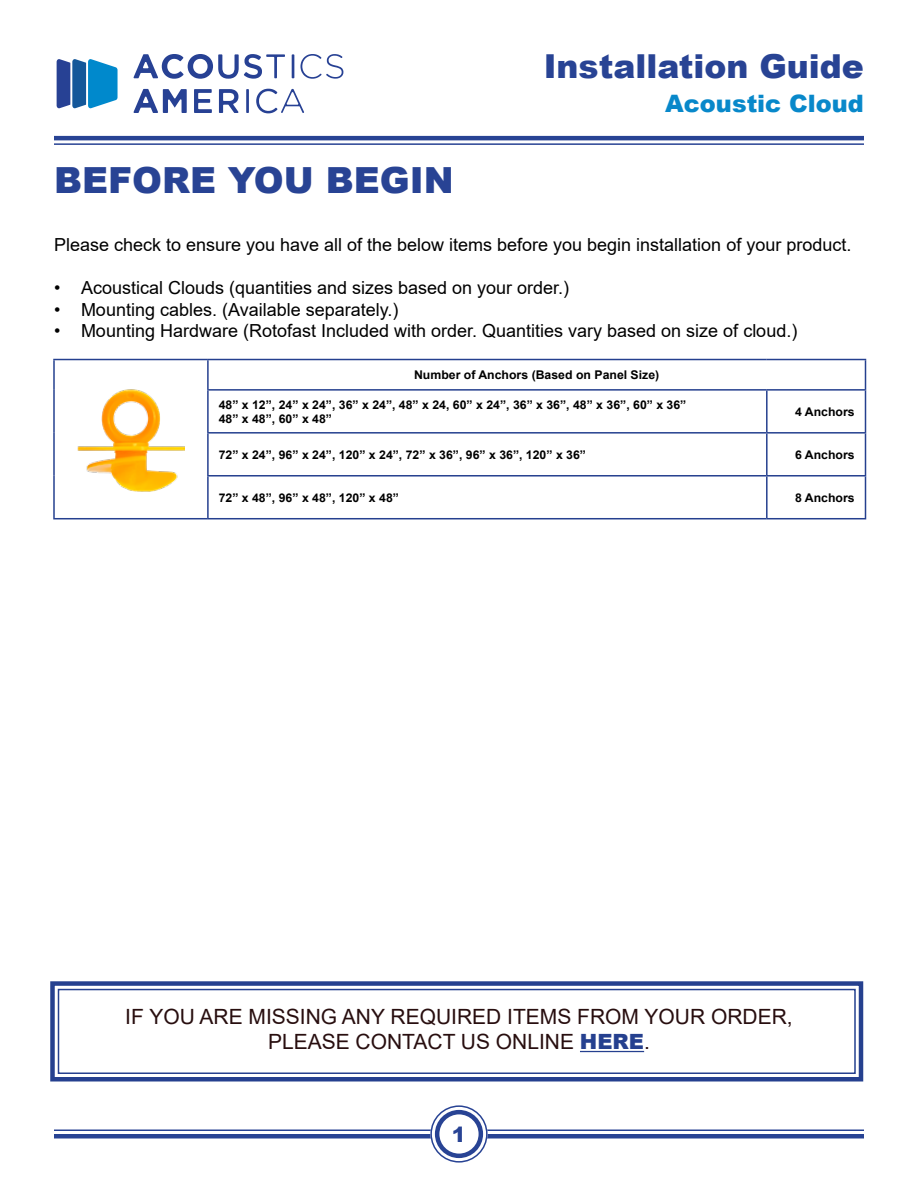
<style>
.page{position:relative;width:918px;height:1188px;background:#fff}
.page>*{position:absolute;margin:0;border:0;box-sizing:border-box;transform-origin:0 0}
.t1{font:900 36px "Arial";color:#284394}
.t2{font:900 33px "Arial";color:#284394}
.t3{font:900 24px "Arial";color:#0888ca}
.t4{font:21px/25.2px "Arial";color:#280e0f;text-align:center}
.t5{font:900 21px "Arial";color:#284394}
.t6{font:18px "Arial";color:#000}
.t7{font:700 12px/14.4px "Arial";color:#000}
.s1{font-weight:900;color:#25408f}
</style>
<div class="page">
<svg style="left:56px;top:59px;width:62px;height:50px;background:#3f87c0"></svg>
<svg style="left:133px;top:54px;width:152px;height:25px"></svg>
<hr style="left:292px;top:54px;width:2px;height:24px;background:#274194">
<svg style="left:300px;top:54px;width:43px;height:25px"></svg>
<svg style="left:133px;top:89px;width:54px;height:24px"></svg>
<svg style="left:194px;top:89px;width:18px;height:24px"></svg>
<svg style="left:219px;top:89px;width:20px;height:24px"></svg>
<hr style="left:246px;top:89px;width:3px;height:24px;background:#274194">
<svg style="left:256px;top:89px;width:48px;height:24px"></svg>
<hr style="left:54px;top:136px;width:810px;height:4px;background:#284394">
<hr style="left:54px;top:143px;width:810px;height:2px;background:#284394">
<hr style="left:54px;top:1129px;width:810px;height:2px;background:#284394">
<hr style="left:54px;top:1134px;width:810px;height:4px;background:#284394">
<svg style="left:435px;top:1110px;width:48px;height:48px"></svg>
<div style="left:430px;top:1105px;width:58px;height:58px;border:9px solid #fff;border-radius:50%"></div>
<div style="left:430px;top:1105px;width:58px;height:58px;border:2px solid #284394;border-radius:50%"></div>
<div style="left:435px;top:1110px;width:48px;height:48px;border:4px solid #284394;border-radius:50%"></div>
<img style="left:77px;top:389px;width:108px;height:103px">
<svg style="left:50px;top:981px;width:814px;height:101px"></svg>
<div style="left:58px;top:989px;width:798px;height:85px;border:2px solid #25408f"></div>
<hr style="left:53px;top:359px;width:155px;height:1px;background:#25408f">
<hr style="left:53px;top:360px;width:2px;height:30px;background:#25408f">
<hr style="left:53px;top:390px;width:2px;height:43px;background:#25408f">
<hr style="left:53px;top:433px;width:2px;height:43px;background:#25408f">
<hr style="left:53px;top:476px;width:2px;height:42px;background:#25408f">
<hr style="left:53px;top:518px;width:155px;height:1px;background:#25408f">
<hr style="left:208px;top:359px;width:559px;height:1px;background:#25408f">
<hr style="left:207px;top:360px;width:2px;height:29px;background:#25408f">
<hr style="left:767px;top:359px;width:99px;height:1px;background:#25408f">
<svg style="left:865px;top:360px;width:1px;height:29px"></svg>
<hr style="left:207px;top:389px;width:560px;height:2px;background:#25408f">
<hr style="left:207px;top:391px;width:2px;height:41px;background:#25408f">
<hr style="left:767px;top:389px;width:99px;height:2px;background:#25408f">
<hr style="left:766px;top:391px;width:2px;height:41px;background:#25408f">
<hr style="left:865px;top:391px;width:1px;height:41px;background:#25408f">
<hr style="left:207px;top:432px;width:560px;height:2px;background:#25408f">
<hr style="left:207px;top:434px;width:2px;height:41px;background:#25408f">
<hr style="left:767px;top:432px;width:99px;height:2px;background:#25408f">
<hr style="left:766px;top:434px;width:2px;height:41px;background:#25408f">
<hr style="left:865px;top:434px;width:1px;height:41px;background:#25408f">
<hr style="left:207px;top:475px;width:560px;height:2px;background:#25408f">
<hr style="left:207px;top:477px;width:2px;height:41px;background:#25408f">
<hr style="left:767px;top:475px;width:99px;height:2px;background:#25408f">
<hr style="left:766px;top:477px;width:2px;height:41px;background:#25408f">
<hr style="left:865px;top:477px;width:1px;height:41px;background:#25408f">
<hr style="left:208px;top:518px;width:559px;height:1px;background:#25408f">
<hr style="left:767px;top:518px;width:99px;height:1px;background:#25408f">
<h1 class="t1" style="left:54px;top:154px;width:401px">BEFORE YOU BEGIN</h1>
<h2 class="t2" style="left:544px;top:42px;width:322px">Installation Guide</h2>
<h3 class="t3" style="left:665px;top:86px;width:200px">Acoustic Cloud</h3>
<p class="t6" style="left:54px;top:232px;width:799px">Please check to ensure you have all of the below items before you begin installation of your product.</p>
<p class="t6" style="left:54px;top:275px;width:517px">• Acoustical Clouds (quantities and sizes based on your order.)</p>
<p class="t6" style="left:54px;top:297px;width:346px">• Mounting cables. (Available separately.)</p>
<p class="t6" style="left:54px;top:318px;width:745px">• Mounting Hardware (Rotofast Included with order. Quantities vary based on size of cloud.)</p>
<p class="t7" style="left:414px;top:368px;width:247px">Number of Anchors (Based on Panel Size)</p>
<p class="t7" style="left:219px;top:397px;width:469px">48” x 12”, 24” x 24”, 36” x 24”, 48” x 24, 60” x 24”, 36” x 36”, 48” x 36”, 60” x 36”<br>48” x 48”, 60” x 48”</p>
<p class="t7" style="left:795px;top:404px;width:61px">4 Anchors</p>
<p class="t7" style="left:219px;top:447px;width:369px">72” x 24”, 96” x 24”, 120” x 24”, 72” x 36”, 96” x 36”, 120” x 36”</p>
<p class="t7" style="left:795px;top:447px;width:61px">6 Anchors</p>
<p class="t7" style="left:219px;top:490px;width:182px">72” x 48”, 96” x 48”, 120” x 48”</p>
<p class="t7" style="left:795px;top:490px;width:61px">8 Anchors</p>
<p class="t4" style="left:125px;top:1004px;width:669px">IF YOU ARE MISSING ANY REQUIRED ITEMS FROM YOUR ORDER,<br>PLEASE CONTACT US ONLINE <span class="s1">HERE</span>.</p>
<p class="t5" style="left:452px;top:1119px;width:16px">1</p>
</div>
